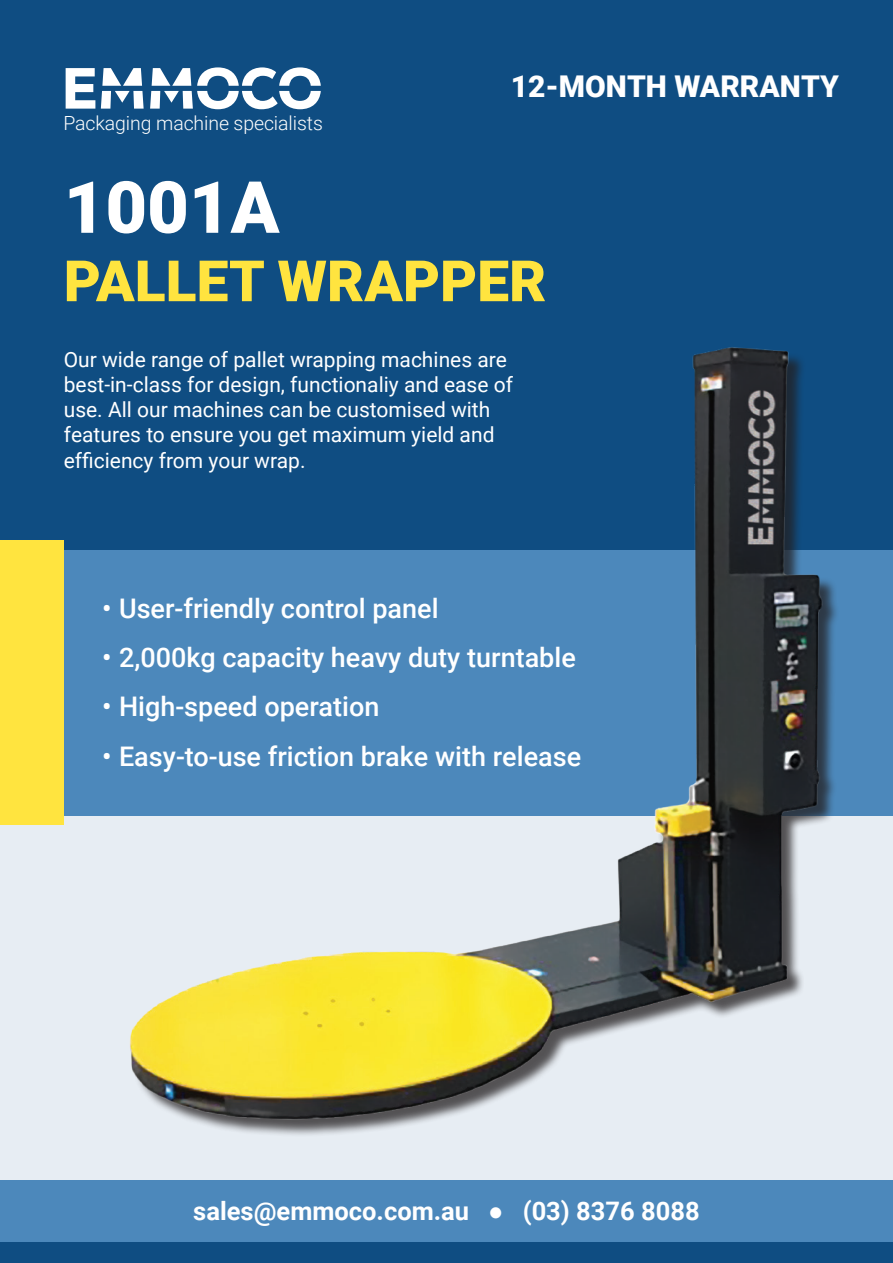
<style>
.page{position:relative;width:893px;height:1263px;background:#fff}
.page>*{position:absolute;margin:0;border:0;box-sizing:border-box;transform-origin:0 0}
.t1{font:900 72px "Roboto";color:#fff}
.t2{font:900 57px "Roboto";color:#ffe43f}
.t3{font:900 30px "Roboto";color:#fff}
.t4{font:500 27px "Roboto";color:#fff}
.t5{font:700 25.5px "Roboto";color:#fff}
.t6{font:21px/25.2px "Roboto";color:#fff}
.t7{font:300 19.5px "Roboto";letter-spacing:-.005em;color:#fff}
.s1{font-family:"Helvetica";font-weight:400}
</style>
<div class="page">
<div style="left:0;top:695px;width:893px;height:559px;background:#e7edf3"></div>
<div style="left:0;top:0;width:893px;height:695px;background:#0f4d82"></div>
<div style="left:0;top:1242px;width:893px;height:21px;background:#0f4d82"></div>
<div style="left:0;top:1180px;width:893px;height:62px;background:#4c88bb"></div>
<div style="left:0;top:550px;width:893px;height:266px;background:#4c88bb"></div>
<div style="left:0;top:541px;width:64px;height:284px;background:#ffe43f"></div>
<div style="left:133px;top:350px;width:707px;height:787px;background:#231f20;opacity:.75"></div>
<img style="left:130px;top:347px;width:698px;height:784px">
<svg style="left:66px;top:68px;width:29px;height:41px"></svg>
<svg style="left:101px;top:68px;width:43px;height:41px"></svg>
<svg style="left:150px;top:67px;width:171px;height:42px"></svg>
<p class="t7" style="left:63px;top:109px;width:261px">Packaging machine specialists</p>
<p class="t3" style="left:511px;top:65px;width:330px">12-MONTH WARRANTY</p>
<p class="t1" style="left:64px;top:157px;width:217px">1001A</p>
<p class="t2" style="left:64px;top:241px;width:484px">PALLET WRAPPER</p>
<p class="t6" style="left:64px;top:346px;width:451px">Our wide range of pallet wrapping machines are best-in-class for design, functionaliy and ease of use. All our machines can be customised with features to ensure you get maximum yield and efficiency from your wrap.</p>
<p class="t4" style="left:102px;top:589px;width:338px">• User-friendly control panel</p>
<p class="t4" style="left:102px;top:638px;width:475px">• 2,000kg capacity heavy duty turntable</p>
<p class="t4" style="left:102px;top:688px;width:279px">• High-speed operation</p>
<p class="t4" style="left:102px;top:737px;width:481px">• Easy-to-use friction brake with release</p>
<p class="t5" style="left:193px;top:1193px;width:508px">sales@emmoco.com.au <span class="s1">●</span> (03) 8376 8088</p>
</div>
